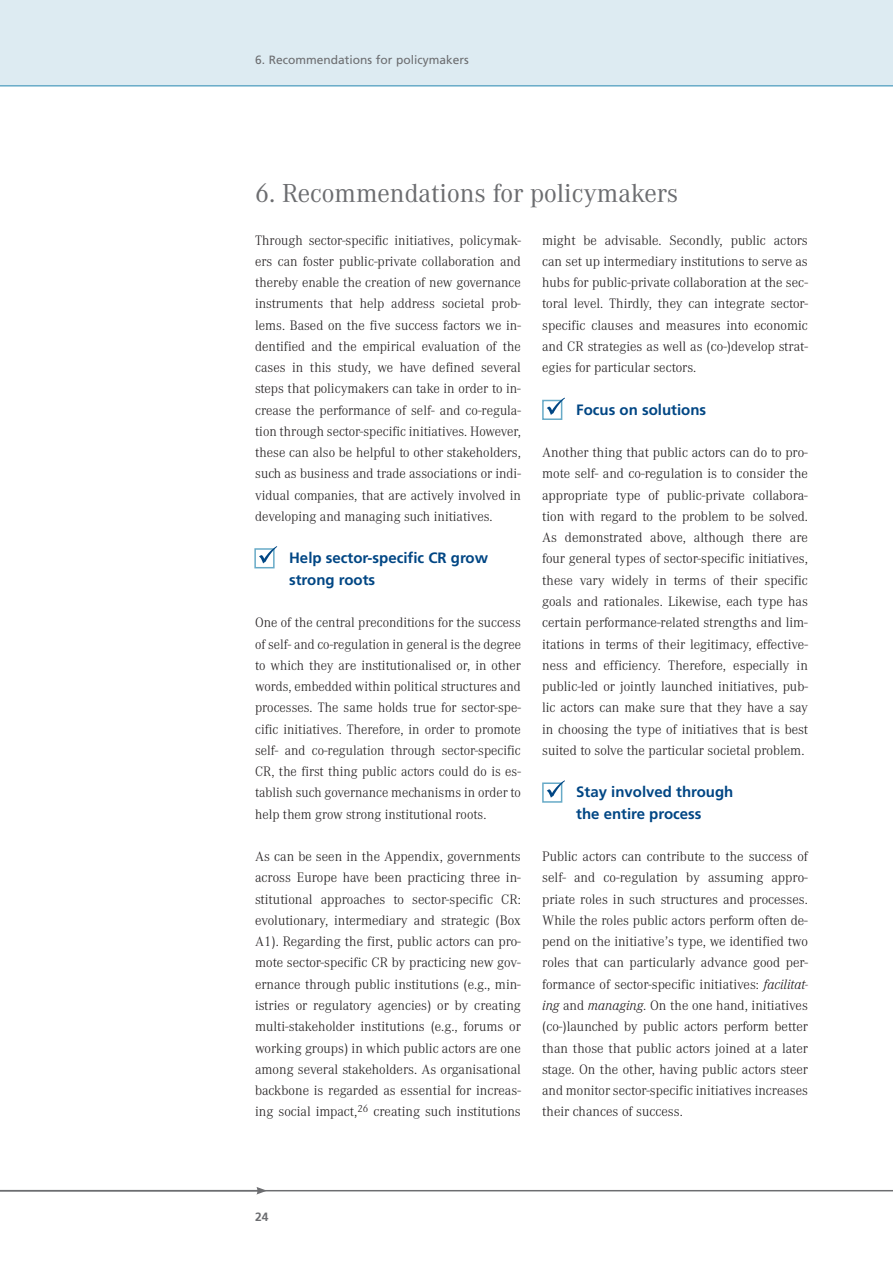
<style>
.page{position:relative;width:893px;height:1263px;background:#fff}
.page>*{position:absolute;margin:0;border:0;box-sizing:border-box;transform-origin:0 0}
.t1{font:27px "Corporate A";color:#6c6d70}
.t2{font:700 15px/21.3px "Frutiger";color:#004684}
.t3{font:300 14.25px/21.3px "Corporate A";color:#231f20;text-align:justify}
.t4{font:12px "Frutiger";color:#6c6d70}
.t5{font:700 12px "Frutiger";color:#6c6d70}
.s1{font-style:italic}
</style>
<div class="page">
<hr style="left:0;top:1190px;width:893px;height:1px;background:#6c6d70">
<svg style="left:256px;top:1187px;width:11px;height:7px"></svg>
<div style="left:0;top:0;width:893px;height:85px;background:#ddebf2"></div>
<hr style="left:0;top:85px;width:893px;height:2px;background:#67aac7">
<div style="left:254px;top:548px;width:21px;height:20px;border:2px solid #67aac7"></div>
<svg style="left:259px;top:546px;width:18px;height:17px"></svg>
<div style="left:542px;top:400px;width:20px;height:20px;border:2px solid #67aac7"></div>
<svg style="left:547px;top:398px;width:18px;height:17px"></svg>
<div style="left:542px;top:782px;width:20px;height:21px;border:2px solid #67aac7"></div>
<svg style="left:547px;top:780px;width:18px;height:18px"></svg>
<p class="t4" style="left:255px;top:53px;width:215px">6. Recommendations for policymakers</p>
<h1 class="t1" style="left:255px;top:178px;width:425px">6. Recommendations for policymakers</h1>
<p class="t3" style="left:542px;top:229px;width:267px">might be advisable. Secondly, public actors can set up intermediary institutions to serve as hubs for public-private collaboration at the sec&shy;toral level. Thirdly, they can integrate sector&shy;specific clauses and measures into economic and CR strategies as well as (co-)develop strat&shy;egies for particular sectors.</p>
<p class="t2" style="left:576px;top:399px;width:131px">Focus on solutions</p>
<p class="t3" style="left:542px;top:442px;width:267px">Another thing that public actors can do to pro&shy;mote self- and co-regulation is to consider the appropriate type of public-private collabora&shy;tion with regard to the problem to be solved.<br>As demonstrated above, although there are four general types of sector-specific initiatives, these vary widely in terms of their specific goals and rationales. Likewise, each type has certain performance-related strengths and lim&shy;itations in terms of their legitimacy, effective&shy;ness and efficiency. Therefore, especially in public-led or jointly launched initiatives, pub&shy;lic actors can make sure that they have a say in choosing the type of initiatives that is best suited to solve the particular societal problem.</p>
<p class="t2" style="left:576px;top:781px;width:159px">Stay involved through the entire process</p>
<p class="t3" style="left:542px;top:846px;width:267px">Public actors can contribute to the success of self- and co-regulation by assuming appro&shy;priate roles in such structures and processes.<br>While the roles public actors perform often de&shy;pend on the initiative’s type, we identified two roles that can particularly advance good per&shy;formance of sector-specific initiatives: <span class="s1">facilitat&shy;ing</span> and <span class="s1">managing</span>. On the one hand, initiatives (co-)launched by public actors perform better than those that public actors joined at a later stage. On the other, having public actors steer and monitor sector-specific initiatives increases their chances of success.</p>
<p class="t3" style="left:255px;top:229px;width:267px">Through sector-specific initiatives, policymak&shy;ers can foster public-private collaboration and thereby enable the creation of new governance instruments that help address societal prob&shy;lems. Based on the five success factors we in&shy;dentified and the empirical evaluation of the cases in this study, we have defined several steps that policymakers can take in order to in&shy;crease the performance of self- and co-regula&shy;tion through sector-specific initiatives. However, these can also be helpful to other stakeholders, such as business and trade associations or indi&shy;vidual companies, that are actively involved in developing and managing such initiatives.</p>
<p class="t2" style="left:289px;top:547px;width:200px">Help sector-specific CR grow strong roots</p>
<p class="t3" style="left:255px;top:612px;width:267px">One of the central preconditions for the success of self- and co-regulation in general is the degree to which they are institutionalised or, in other words, embedded within political structures and processes. The same holds true for sector-spe&shy;cific initiatives. Therefore, in order to promote self- and co-regulation through sector-specific CR, the first thing public actors could do is es&shy;tablish such governance mechanisms in order to help them grow strong institutional roots.</p>
<p class="t3" style="left:255px;top:846px;width:267px">As can be seen in the Appendix, governments across Europe have been practicing three in&shy;stitutional approaches to sector-specific CR: evolutionary, intermediary and strategic (Box A1). Regarding the first, public actors can pro&shy;mote sector-specific CR by practicing new gov&shy;ernance through public institutions (e.g., min&shy;istries or regulatory agencies) or by creating multi-stakeholder institutions (e.g., forums or working groups) in which public actors are one among several stakeholders. As organisational backbone is regarded as essential for increas&shy;ing social impact,<sup>26</sup> creating such institutions</p>
<p class="t5" style="left:255px;top:1210px;width:15px">24</p>
</div>
